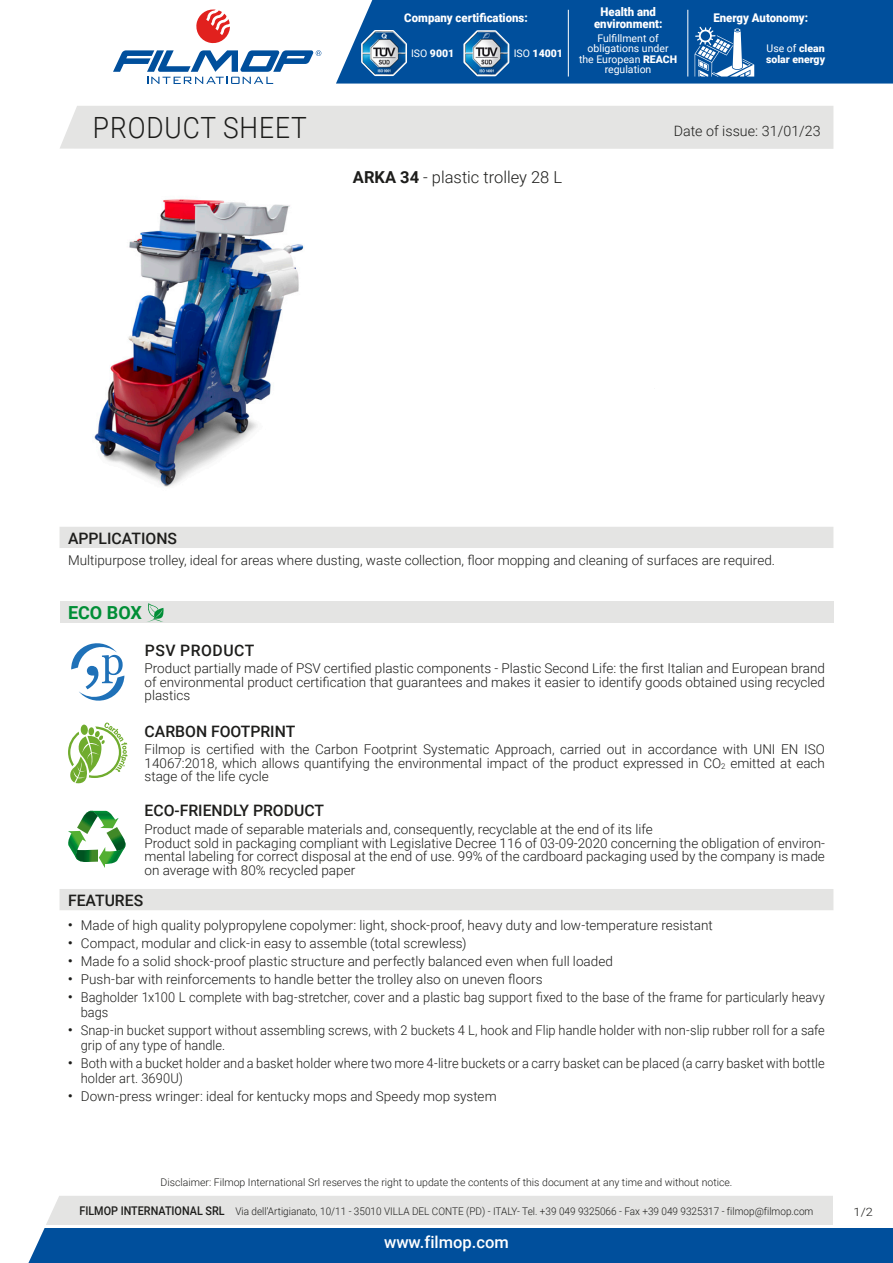
<style>
.page{position:relative;width:893px;height:1263px;background:#fff}
.page>*{position:absolute;margin:0;border:0;box-sizing:border-box;transform-origin:0 0}
.t1{font:300 29.25px "Roboto";letter-spacing:.035em;color:#1d1d1b;scale:.9 1}
.t2{font:700 18px "Roboto";color:#008e36}
.t3{font:300 16.5px "Roboto";color:#1d1d1b}
.t4{font:500 16.5px "Roboto";color:#fff}
.t5{font:500 15.75px "Roboto";color:#1d1d1b}
.t6{font:500 15.75px "Roboto";letter-spacing:.035em;color:#1d1d1b}
.t7{font:300 14.25px "Roboto";color:#1d1d1b}
.t8{font:300 13.5px/13.5px "Roboto";color:#1d1d1b;text-align:justify}
.t9{font:300 13.5px/15px "Roboto";color:#1d1d1b;scale:.95 1}
.t10{font:900 12px/12px "Roboto";color:#fff;text-align:center;scale:.95 1}
.t11{font:300 11.55px "Roboto";color:#1d1d1b;scale:1.11 1}
.t12{font:300 10.5px "Roboto";color:#1d1d1b;scale:.95 1}
.t13{font:300 10.5px "Roboto";color:#1d1d1b}
.t14{font:10.5px/10.5px "Roboto";color:#fff;text-align:center}
.t15{font:900 10.5px/10.5px "Roboto";color:#fff}
.s1{font-weight:400}
.s2{font-weight:900}
.s3{font-weight:700}
.s4{font-weight:500;font-size:12px}
</style>
<div class="page">
<svg style="left:28px;top:1196px;width:865px;height:67px;background:#6793bc"></svg>
<div style="left:60px;top:106px;width:773px;height:43px;background:#e4e4e3"></div>
<svg style="left:196px;top:10px;width:34px;height:34px"></svg>
<svg style="left:113px;top:50px;width:208px;height:34px"></svg>
<div style="left:336px;top:0;width:557px;height:84px;background:#004f9c"></div>
<svg style="left:462px;top:28px;width:49px;height:50px"></svg>
<img style="left:465px;top:32px;width:43px;height:43px">
<svg style="left:360px;top:28px;width:48px;height:49px"></svg>
<img style="left:362px;top:31px;width:44px;height:44px">
<hr style="left:568px;top:10px;width:1px;height:67px;background:#fff">
<hr style="left:688px;top:10px;width:1px;height:67px;background:#fff">
<svg style="left:695px;top:27px;width:59px;height:50px"></svg>
<img style="left:94px;top:198px;width:210px;height:289px">
<div style="left:60px;top:527px;width:773px;height:21px;background:#e4e4e3"></div>
<div style="left:60px;top:602px;width:773px;height:21px;background:#e4e4e3"></div>
<svg style="left:147px;top:603px;width:17px;height:19px"></svg>
<svg style="left:71px;top:643px;width:53px;height:58px"></svg>
<svg style="left:68px;top:723px;width:59px;height:60px"></svg>
<svg style="left:68px;top:810px;width:58px;height:58px"></svg>
<div style="left:60px;top:889px;width:773px;height:21px;background:#e4e4e3"></div>
<hr style="left:45px;top:1225px;width:848px;height:2px;background:#fff">
<div style="left:833px;top:1196px;width:60px;height:31px;background:#fff"></div>
<p class="t10" style="left:404px;top:11px;width:131px">Company certifications:</p>
<p class="t15" style="left:411px;top:48px;width:45px"><span class="s1">ISO</span> 9001</p>
<p class="t15" style="left:514px;top:48px;width:51px"><span class="s1">ISO</span> 14001</p>
<p class="t10" style="left:594px;top:5px;width:73px">Health and environment:</p>
<p class="t14" style="left:579px;top:32px;width:100px">Fulfillment of obligations under the European <span class="s2">REACH </span>regulation</p>
<p class="t10" style="left:713px;top:11px;width:101px">Energy Autonomy:</p>
<p class="t15" style="left:766px;top:43px;width:61px"><span class="s1">Use of</span> clean solar energy</p>
<h1 class="t1" style="left:93px;top:107px;width:239px">PRODUCT SHEET</h1>
<p class="t7" style="left:674px;top:121px;width:148px">Date of issue: 31/01/23</p>
<p class="t3" style="left:353px;top:165px;width:211px"><span class="s3">ARKA 34</span> - plastic trolley 28 L</p>
<p class="t5" style="left:68px;top:527px;width:110px">APPLICATIONS</p>
<p class="t8" style="left:68px;top:553px;width:708px">Multipurpose trolley, ideal for areas where dusting, waste collection, floor mopping and cleaning of surfaces are required.</p>
<h2 class="t2" style="left:68px;top:600px;width:75px">ECO BOX</h2>
<p class="t6" style="left:145px;top:639px;width:111px">PSV PRODUCT</p>
<p class="t8" style="left:145px;top:661px;width:682px">Product partially made of PSV certified plastic components - Plastic Second Life: the first Italian and European brand of environmental product certification that guarantees and makes it easier to identify goods obtained using recycled plastics</p>
<p class="t5" style="left:145px;top:720px;width:152px">CARBON FOOTPRINT</p>
<p class="t8" style="left:145px;top:742px;width:682px">Filmop is certified with the Carbon Footprint Systematic Approach, carried out in accordance with UNI EN ISO 14067:2018, which allows quantifying the environmental impact of the product expressed in CO<sub>2</sub> emitted at each stage of the life cycle</p>
<p class="t5" style="left:145px;top:800px;width:181px">ECO-FRIENDLY PRODUCT</p>
<p class="t8" style="left:145px;top:822px;width:682px;text-align:left">Product made of separable materials and, consequently, recyclable at the end of its life<br>Product sold in packaging compliant with Legislative Decree 116 of 03-09-2020 concerning the obligation of environ&shy;mental labeling for correct disposal at the end of use. 99% of the cardboard packaging used by the company is made on average with 80% recycled paper</p>
<p class="t5" style="left:68px;top:889px;width:77px">FEATURES</p>
<p class="t8" style="left:68px;top:918px;width:646px"><sup>•</sup> Made of high quality polypropylene copolymer: light, shock-proof, heavy duty and low-temperature resistant</p>
<p class="t8" style="left:68px;top:936px;width:400px"><sup>•</sup> Compact, modular and click-in easy to assemble (total screwless)</p>
<p class="t8" style="left:68px;top:954px;width:546px"><sup>•</sup> Made fo a solid shock-proof plastic structure and perfectly balanced even when full loaded</p>
<p class="t8" style="left:68px;top:972px;width:476px"><sup>•</sup> Push-bar with reinforcements to handle better the trolley also on uneven floors</p>
<p class="t9" style="left:81px;top:989px;width:785px;text-indent:-13px"><sup>•</sup> Bagholder 1x100 L complete with bag-stretcher, cover and a plastic bag support fixed to the base of the frame for particularly heavy bags</p>
<p class="t9" style="left:81px;top:1022px;width:785px;text-indent:-13px"><sup>•</sup> Snap-in bucket support without assembling screws, with 2 buckets 4 L, hook and Flip handle holder with non-slip rubber roll for a safe grip of any type of handle.</p>
<p class="t9" style="left:81px;top:1055px;width:785px;text-indent:-13px"><sup>•</sup> Both with a bucket holder and a basket holder where two more 4-litre buckets or a carry basket can be placed (a carry basket with bottle holder art. 3690U)</p>
<p class="t8" style="left:68px;top:1089px;width:430px"><sup>•</sup> Down-press wringer: ideal for kentucky mops and Speedy mop system</p>
<p class="t13" style="left:160px;top:1175px;width:573px">Disclaimer: Filmop International Srl reserves the right to update the contents of this document at any time and without notice.</p>
<p class="t12" style="left:79px;top:1204px;width:774px"><span class="s4">FILMOP INTERNATIONAL SRL</span> Via dell’Artigianato, 10/11 - 35010 VILLA DEL CONTE (PD) - ITALY- Tel. +39 049 9325066 - Fax +39 049 9325317 - filmop@filmop.com</p>
<p class="t4" style="left:384px;top:1230px;width:126px">www.filmop.com</p>
<p class="t11" style="left:854px;top:1204px;width:19px">1/2</p>
</div>
